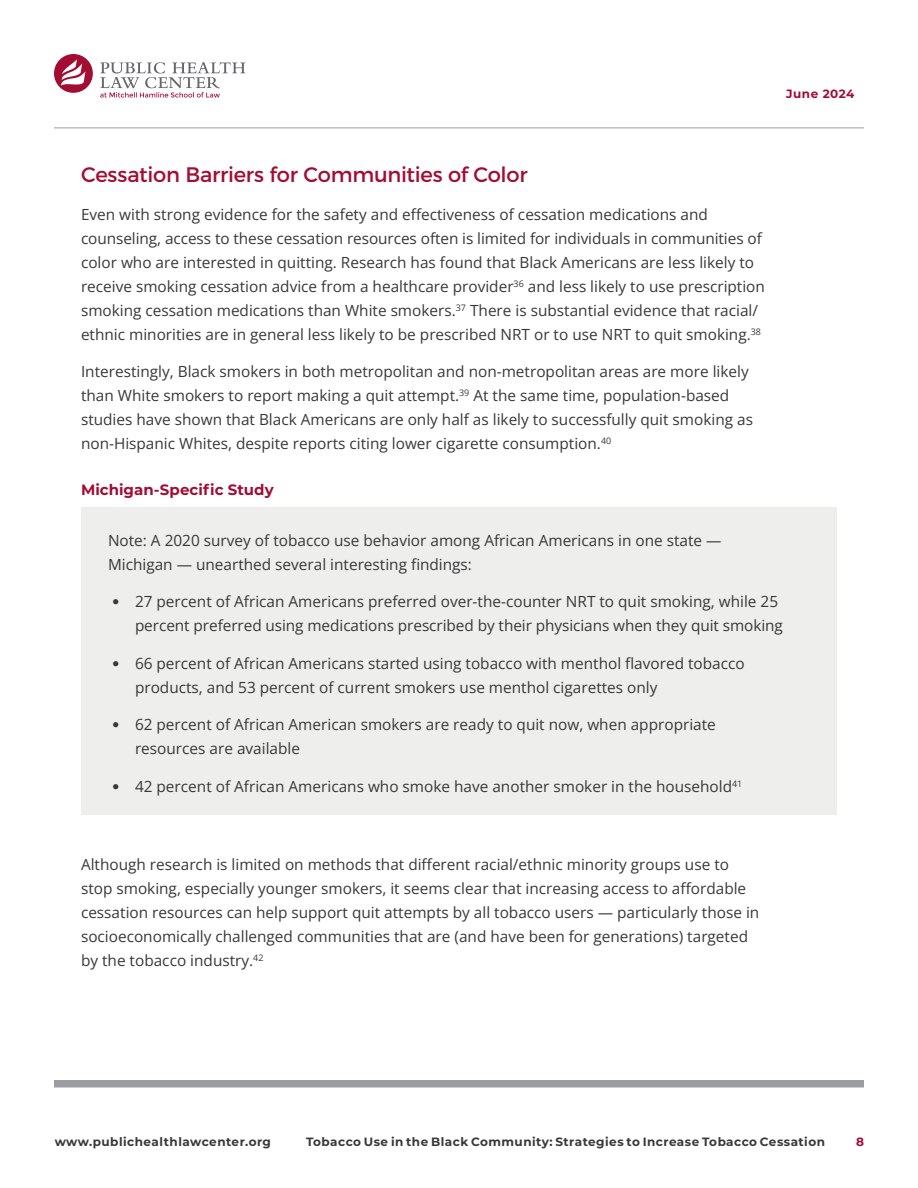
<style>
.page{position:relative;width:918px;height:1188px;background:#fff}
.page>*{position:absolute;margin:0;border:0;box-sizing:border-box;transform-origin:0 0}
.SH_level_1__intro______table_title{font:21px "Montserrat";letter-spacing:-.015em;color:#a30c33}
.body{font:15.3px/24px "Open Sans";color:#383839}
.sidebar_head{font:700 15px "Montserrat";letter-spacing:.005em;color:#a30c33}
.t1{font:700 12px "Montserrat";letter-spacing:.04em;color:#383839}
.t2{font:700 12px "Montserrat";letter-spacing:.04em;color:#a30c33}
</style>
<div class="page">
<div style="left:54px;top:1080px;width:810px;height:8px;background:#9b9da0"></div>
<hr style="left:54px;top:128px;width:810px;height:1px;background:#9b9da0">
<div style="left:81px;top:507px;width:756px;height:307px;background:#eeeeec"></div>
<svg style="left:54px;top:54px;width:39px;height:39px"></svg>
<svg style="left:100px;top:62px;width:145px;height:36px"></svg>
<p class="t2" style="left:786px;top:85px;width:70px">June 2024</p>
<p class="SH_level_1__intro______table_title" style="left:81px;top:162px;width:448px">Cessation Barriers for Communities of Color</p>
<p class="body" style="left:81px;top:202px;width:685px">Even with strong evidence for the safety and effectiveness of cessation medications and counseling, access to these cessation resources often is limited for individuals in communities of color who are interested in quitting. Research has found that Black Americans are less likely to receive smoking cessation advice from a healthcare provider<sup>36</sup> and less likely to use prescription smoking cessation medications than White smokers.<sup>37</sup> There is substantial evidence that racial/ ethnic minorities are in general less likely to be prescribed NRT or to use NRT to quit smoking.<sup>38</sup></p>
<p class="body" style="left:81px;top:359px;width:674px">Interestingly, Black smokers in both metropolitan and non-metropolitan areas are more likely than White smokers to report making a quit attempt.<sup>39</sup> At the same time, population-based studies have shown that Black Americans are only half as likely to successfully quit smoking as non-Hispanic Whites, despite reports citing lower cigarette consumption.<sup>40</sup></p>
<p class="sidebar_head" style="left:81px;top:479px;width:194px">Michigan-Specific Study</p>
<p class="body" style="left:108px;top:528px;width:615px">Note: A 2020 survey of tobacco use behavior among African Americans in one state —<br>Michigan — unearthed several interesting findings:</p>
<p class="body" style="left:135px;top:589px;width:649px">27 percent of African Americans preferred over-the-counter NRT to quit smoking, while 25 percent preferred using medications prescribed by their physicians when they quit smoking</p>
<p class="body" style="left:135px;top:651px;width:611px">66 percent of African Americans started using tobacco with menthol flavored tobacco products, and 53 percent of current smokers use menthol cigarettes only</p>
<p class="body" style="left:135px;top:712px;width:582px">62 percent of African American smokers are ready to quit now, when appropriate resources are available</p>
<p class="body" style="left:135px;top:774px;width:609px">42 percent of African Americans who smoke have another smoker in the household<sup>41</sup></p>
<p class="body" style="left:81px;top:852px;width:680px">Although research is limited on methods that different racial/ethnic minority groups use to stop smoking, especially younger smokers, it seems clear that increasing access to affordable cessation resources can help support quit attempts by all tobacco users — particularly those in socioeconomically challenged communities that are (and have been for generations) targeted by the tobacco industry.<sup>42</sup></p>
<p class="t1" style="left:55px;top:1133px;width:218px">www.publichealthlawcenter.org</p>
<p class="t1" style="left:306px;top:1133px;width:521px">Tobacco Use in the Black Community: Strategies to Increase Tobacco Cessation</p>
<p class="t2" style="left:856px;top:1133px;width:9px">8</p>
</div>
